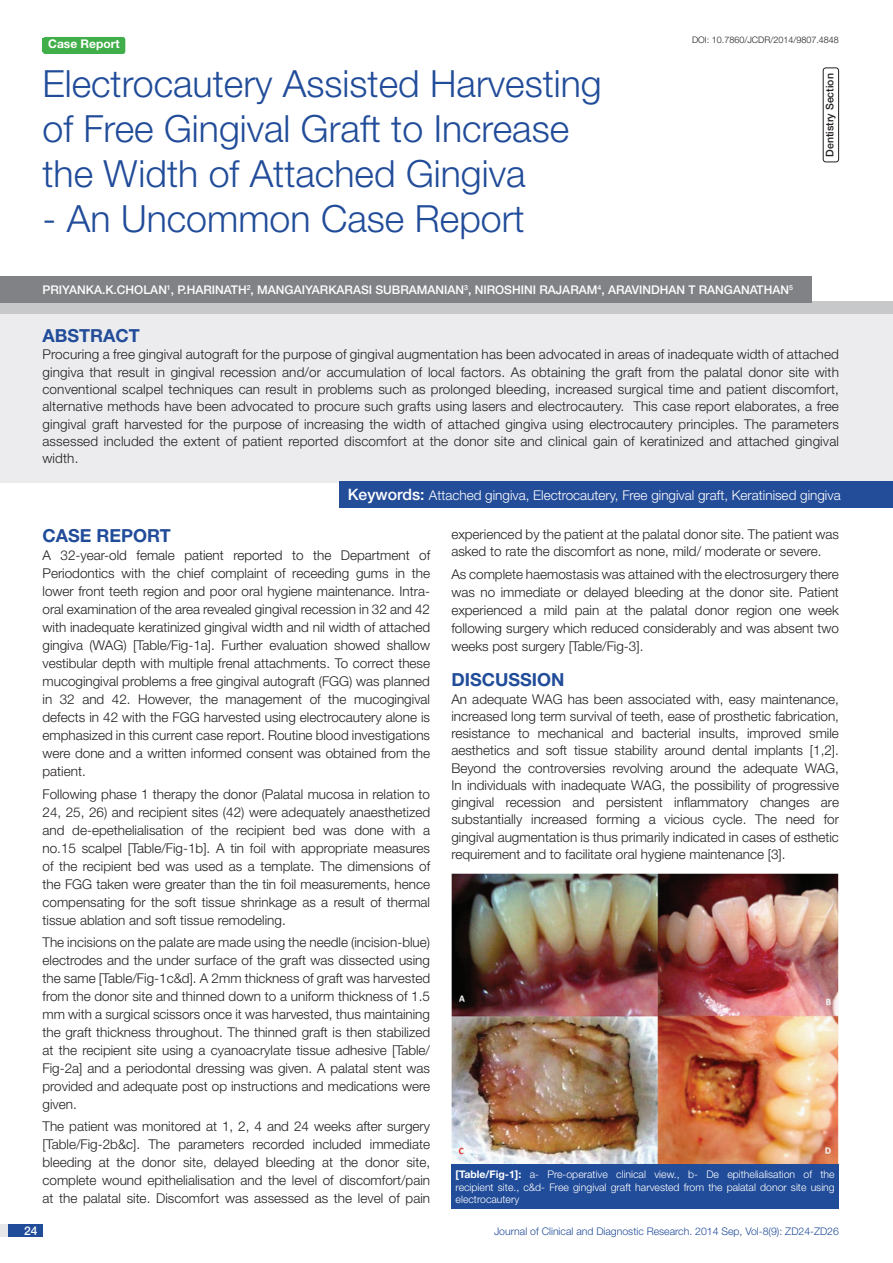
<style>
.page{position:relative;width:893px;height:1263px;background:#fff}
.page>*{position:absolute;margin:0;border:0;box-sizing:border-box;transform-origin:0 0}
.t1{font:300 37.5px "Helvetica Neue";color:#214c99}
.Heading{font:700 18px "Helvetica Neue";color:#214c99}
.Abstract_head{font:700 18px "Helvetica Neue";color:#214c99}
.Body_text{font:300 13.5px/18px "Helvetica Neue";color:#231f20;text-align:justify}
.t2{font:300 13.5px "Helvetica Neue";color:#fff}
.Author{font:500 12px "Helvetica Neue";color:#fff}
.t3{font:700 12px "Helvetica Neue";color:#fff}
.Table_text{font:300 10.5px/12.6px "Helvetica Neue";color:#fff;text-align:justify}
.t4{font:300 10.5px "Helvetica Neue";color:#214c99}
.t5{font:500 10.5px "Helvetica Neue";color:#231f20}
.DOI{font:300 9px "Helvetica Neue";color:#231f20}
.s1{color:#244d99}
.s2{font-weight:500;font-size:15.75px}
.s3{font-weight:700}
</style>
<div class="page">
<div style="left:0;top:1224px;width:43px;height:13px;background:#e6e7e9"></div>
<div style="left:8px;top:1224px;width:35px;height:13px;background:#214c99"></div>
<div style="left:43px;top:37px;width:82px;height:17px;background:#40ae49;border-radius:3px"></div>
<div style="left:0;top:313px;width:893px;height:170px;background:#ececee"></div>
<div style="left:0;top:301px;width:893px;height:12px;background:#c7c8ca"></div>
<div style="left:339px;top:481px;width:554px;height:26px;background:#244d99"></div>
<div style="left:0;top:276px;width:811px;height:26px;background:#808285"></div>
<div style="left:823px;top:68px;width:16px;height:94px;border:1px solid #231f20;border-radius:3px"></div>
<img style="left:451px;top:874px;width:388px;height:290px">
<div style="left:451px;top:1164px;width:388px;height:45px;background:#214c99"></div>
<p class="t3" style="left:48px;top:37px;width:73px">Case Report</p>
<p class="t1" style="left:43px;top:61px;width:561px">Electrocautery Assisted Harvesting</p>
<p class="t1" style="left:43px;top:106px;width:528px">of Free Gingival Graft to Increase</p>
<p class="t1" style="left:43px;top:151px;width:484px">the Width of Attached Gingiva</p>
<p class="t1" style="left:43px;top:196px;width:484px">- An Uncommon Case Report</p>
<p class="DOI" style="left:692px;top:35px;width:148px">DOI: 10.7860/JCDR/2014/9807.4848</p>
<p class="t5" style="left:823px;top:157px;width:85px;rotate:-90deg">DENTISTRY SECTION</p>
<p class="Author" style="left:43px;top:282px;width:752px">PRIYANKA.K.CHOLAN<sup>1</sup>, P.HARINATH<sup>2</sup>, MANGAIYARKARASI SUBRAMANIAN<sup>3</sup>, NIROSHINI RAJARAM <sup>4</sup>, ARAVINDHAN T RANGANATHAN<sup>5</sup></p>
<p class="Abstract_head" style="left:43px;top:325px;width:99px">ABST<span class="s1">RAC</span>T</p>
<p class="Body_text" style="left:43px;top:346px;width:798px;line-height:17.2px">Procuring a free gingival autograft for the purpose of gingival augmentation has been advocated in areas of inadequate width of attached gingiva that result in gingival recession and/or accumulation of local factors. As obtaining the graft from the palatal donor site with conventional scalpel techniques can result in problems such as prolonged bleeding, increased surgical time and patient discomfort, alternative methods have been advocated to procure such grafts using lasers and electrocautery. This case report elaborates, a free gingival graft harvested for the purpose of increasing the width of attached gingiva using electrocautery principles. The parameters assessed included the extent of patient reported discomfort at the donor site and clinical gain of keratinized and attached gingival width.</p>
<p class="t2" style="left:348px;top:486px;width:494px"><span class="s2">KEYWORDS:</span> Attached gingiva, Electrocautery, Free gingival graft, Keratinised gingiva</p>
<p class="Heading" style="left:43px;top:525px;width:130px">CASE REPORT</p>
<p class="Body_text" style="left:43px;top:546px;width:389px">A 32-year-old female patient reported to the Department of Periodontics with the chief complaint of receeding gums in the lower front teeth region and poor oral hygiene maintenance. Intra&shy;oral examination of the area revealed gingival recession in 32 and 42 with inadequate keratinized gingival width and nil width of attached gingiva (WAG) [Table/Fig-1a]. Further evaluation showed shallow vestibular depth with multiple frenal attachments. To correct these mucogingival problems a free gingival autograft (FGG) was planned in 32 and 42. However, the management of the mucogingival defects in 42 with the FGG harvested using electrocautery alone is emphasized in this current case report. Routine blood investigations were done and a written informed consent was obtained from the patient.</p>
<p class="Body_text" style="left:43px;top:784px;width:389px">Following phase 1 therapy the donor (Palatal mucosa in relation to 24, 25, 26) and recipient sites (42) were adequately anaesthetized and de-epethelialisation of the recipient bed was done with a no.15 scalpel [Table/Fig-1b]. A tin foil with appropriate measures of the recipient bed was used as a template. The dimensions of the FGG taken were greater than the tin foil measurements, hence compensating for the soft tissue shrinkage as a result of thermal tissue ablation and soft tissue remodeling.</p>
<p class="Body_text" style="left:43px;top:933px;width:389px">The incisions on the palate are made using the needle (incision-blue) electrodes and the under surface of the graft was dissected using the same [Table/Fig-1c&amp;d]. A 2mm thickness of graft was harvested from the donor site and thinned down to a uniform thickness of 1.5 mm with a surgical scissors once it was harvested, thus maintaining the graft thickness throughout. The thinned graft is then stabilized at the recipient site using a cyanoacrylate tissue adhesive [Table/ Fig-2a] and a periodontal dressing was given. A palatal stent was provided and adequate post op instructions and medications were given.</p>
<p class="Body_text" style="left:43px;top:1117px;width:389px">The patient was monitored at 1, 2, 4 and 24 weeks after surgery [Table/Fig-2b&amp;c]. The parameters recorded included immediate bleeding at the donor site, delayed bleeding at the donor site, complete wound epithelialisation and the level of discomfort/pain at the palatal site. Discomfort was assessed as the level of pain</p>
<p class="Body_text" style="left:451px;top:525px;width:389px;line-height:17.2px">experienced by the patient at the palatal donor site. The patient was asked to rate the discomfort as none, mild/ moderate or severe.</p>
<p class="Body_text" style="left:451px;top:564px;width:389px">As complete haemostasis was attained with the electrosurgery there was no immediate or delayed bleeding at the donor site. Patient experienced a mild pain at the palatal donor region one week following surgery which reduced considerably and was absent two weeks post surgery [Table/Fig-3].</p>
<p class="Heading" style="left:451px;top:669px;width:115px">Discussion</p>
<p class="Body_text" style="left:451px;top:690px;width:389px;line-height:17.2px">An adequate WAG has been associated with, easy maintenance, increased long term survival of teeth, ease of prosthetic fabrication, resistance to mechanical and bacterial insults, improved smile aesthetics and soft tissue stability around dental implants [1,2].<br>Beyond the controversies revolving around the adequate WAG, In individuals with inadequate WAG, the possibility of progressive gingival recession and persistent inflammatory changes are substantially increased forming a vicious cycle. The need for gingival augmentation is thus primarily indicated in cases of esthetic requirement and to facilitate oral hygiene maintenance [3].</p>
<p class="Table_text" style="left:456px;top:1168px;width:381px"><span class="s3">[Table/Fig-1]:</span> a- Pre-operative clinical view., b- De epithelialisation of the recipient site., c&amp;d- Free gingival graft harvested from the palatal donor site using electrocautery</p>
<p class="Author" style="left:24px;top:1223px;width:15px">24</p>
<p class="t4" style="left:494px;top:1225px;width:346px">Journal of Clinical and Diagnostic Research. 2014 Sep, Vol-8(9): ZD24-ZD26</p>
</div>
